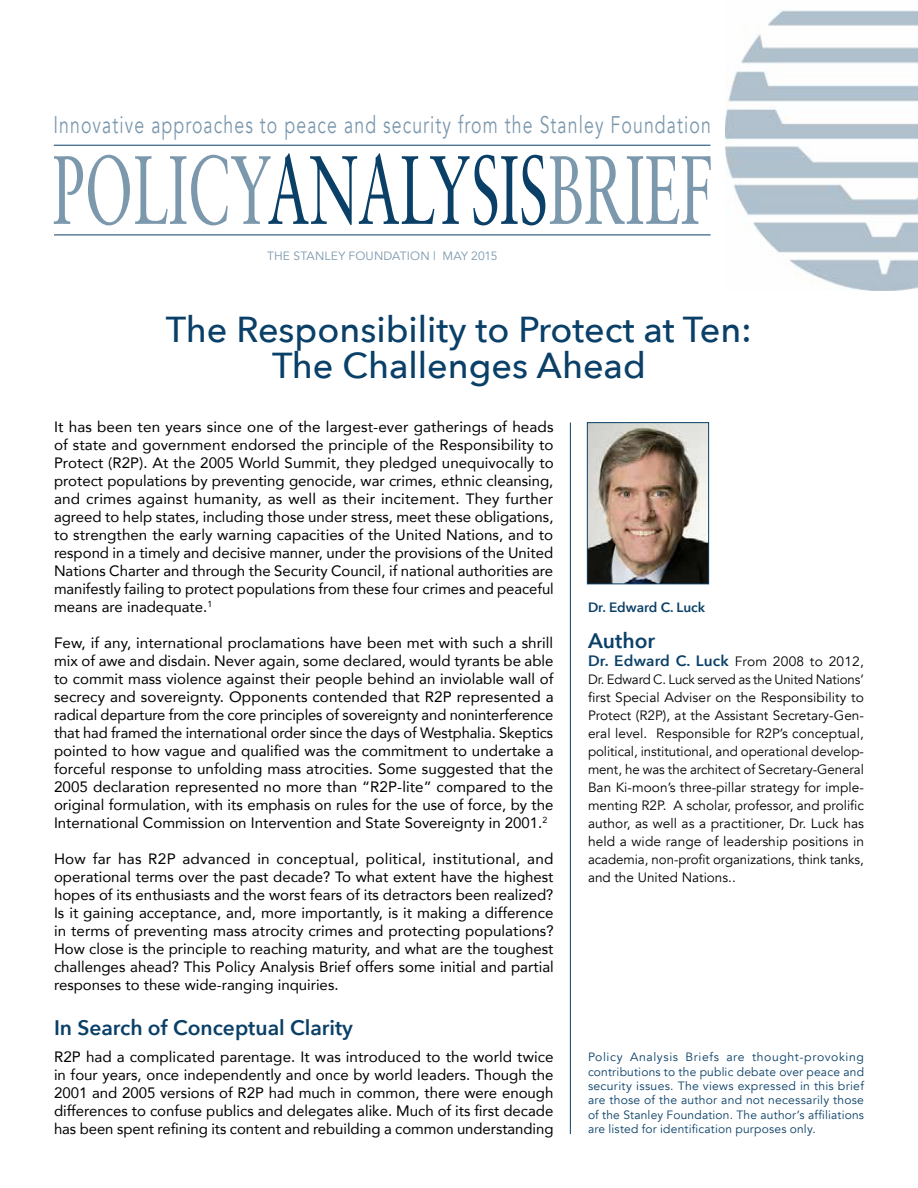
<style>
.page{position:relative;width:918px;height:1188px;background:#fff}
.page>*{position:absolute;margin:0;border:0;box-sizing:border-box;transform-origin:0 0}
.t1{font:97.2px "Sabon LT";letter-spacing:-.005em;color:#7c98ad;scale:.6 1}
.t2{font:500 36px/36px "Avenir Next";color:#0a4068;text-align:center}
.t3{font:24px "Avenir";letter-spacing:.06em;color:#7c98ad;scale:.74 1}
.t4{font:600 21px "Avenir Next";color:#0a4068}
.t5{font:15px/18px "Avenir";color:#000;text-align:justify}
.t6{font:600 15px "Avenir Next";letter-spacing:.015em;color:#0a4068}
.t7{font:13.5px/18px "Avenir";letter-spacing:-.005em;color:#000;text-align:justify}
.t8{font:600 13.5px "Avenir Next";color:#0a4068}
.t9{font:12px/14.4px "Avenir";letter-spacing:.015em;color:#0a4068;text-align:justify}
.t10{font:12px "Avenir";letter-spacing:.015em;color:#7c98ad}
.s1{color:#0a4068}
.s2{font-family:"Avenir";font-weight:400;font-size:13.5px;color:#000}
</style>
<div class="page">
<hr style="left:54px;top:235px;width:657px;height:1px;background:#0a4068">
<hr style="left:54px;top:145px;width:656px;height:1px;background:#0a4068">
<img style="left:725px;top:10px;width:193px;height:281px">
<hr style="left:570px;top:423px;width:1px;height:711px;background:#0a4068">
<img style="left:589px;top:424px;width:118px;height:158px">
<div style="left:587px;top:422px;width:122px;height:162px;border:1px solid #0a4068"></div>
<h3 class="t3" style="left:53px;top:110px;width:890px">Innovative approaches to peace and security from the Stanley Foundation</h3>
<h1 class="t1" style="left:52px;top:132px;width:1102px">POLICY<span class="s1">ANALYSIS</span>BRIEF</h1>
<p class="t10" style="left:267px;top:249px;width:232px">THE STANLEY FOUNDATION | MAY 2015</p>
<h2 class="t2" style="left:166px;top:310px;width:588px">The Responsibility to Protect at Ten:<br>The Challenges Ahead</h2>
<p class="t5" style="left:54px;top:417px;width:501px">It has been ten years since one of the largest-ever gatherings of heads of state and government endorsed the principle of the Responsibility to Protect (R2P). At the 2005 World Summit, they pledged unequivocally to protect populations by preventing genocide, war crimes, ethnic cleansing, and crimes against humanity, as well as their incitement. They further agreed to help states, including those under stress, meet these obligations, to strengthen the early warning capacities of the United Nations, and to respond in a timely and decisive manner, under the provisions of the United Nations Charter and through the Security Council, if national authorities are manifestly failing to protect populations from these four crimes and peaceful means are inadequate.<sup>1</sup></p>
<p class="t5" style="left:54px;top:633px;width:501px">Few, if any, international proclamations have been met with such a shrill mix of awe and disdain. Never again, some declared, would tyrants be able to commit mass violence against their people behind an inviolable wall of secrecy and sovereignty. Opponents contended that R2P represented a radical departure from the core principles of sovereignty and noninterference that had framed the international order since the days of Westphalia. Skeptics pointed to how vague and qualified was the commitment to undertake a forceful response to unfolding mass atrocities. Some suggested that the 2005 declaration represented no more than “R2P-lite” compared to the original formulation, with its emphasis on rules for the use of force, by the International Commission on Intervention and State Sovereignty in 2001.<sup>2</sup></p>
<p class="t5" style="left:54px;top:849px;width:501px">How far has R2P advanced in conceptual, political, institutional, and operational terms over the past decade? To what extent have the highest hopes of its enthusiasts and the worst fears of its detractors been realized?<br>Is it gaining acceptance, and, more importantly, is it making a difference in terms of preventing mass atrocity crimes and protecting populations?<br>How close is the principle to reaching maturity, and what are the toughest challenges ahead? This Policy Analysis Brief offers some initial and partial responses to these wide-ranging inquiries.</p>
<h3 class="t4" style="left:54px;top:1010px;width:301px">In Search of Conceptual Clarity</h3>
<p class="t5" style="left:54px;top:1047px;width:501px">R2P had a complicated parentage. It was introduced to the world twice in four years, once independently and once by world leaders. Though the 2001 and 2005 versions of R2P had much in common, there were enough differences to confuse publics and delegates alike. Much of its first decade has been spent refining its content and rebuilding a common understanding</p>
<p class="t8" style="left:588px;top:596px;width:119px">Dr. Edward C. Luck</p>
<h3 class="t4" style="left:588px;top:623px;width:69px">Author</h3>
<p class="t6" style="left:588px;top:648px;width:277px">Dr. Edward C. Luck <span class="s2">From 2008 to 2012,</span></p>
<p class="t7" style="left:588px;top:671px;width:278px">Dr. Edward C. Luck served as the United Nations’ first Special Adviser on the Responsibility to Protect (R2P), at the Assistant Secretary-Gen&shy;eral level. Responsible for R2P’s conceptual, political, institutional, and operational develop&shy;ment, he was the architect of Secretary-General Ban Ki-moon’s three-pillar strategy for imple&shy;menting R2P. A scholar, professor, and prolific author, as well as a practitioner, Dr. Luck has held a wide range of leadership positions in academia, non-profit organizations, think tanks, and the United Nations..</p>
<p class="t9" style="left:588px;top:1050px;width:278px">Policy Analysis Briefs are thought-provoking contributions to the public debate over peace and security issues. The views expressed in this brief are those of the author and not necessarily those of the Stanley Foundation. The author’s affiliations are listed for identification purposes only.</p>
</div>
